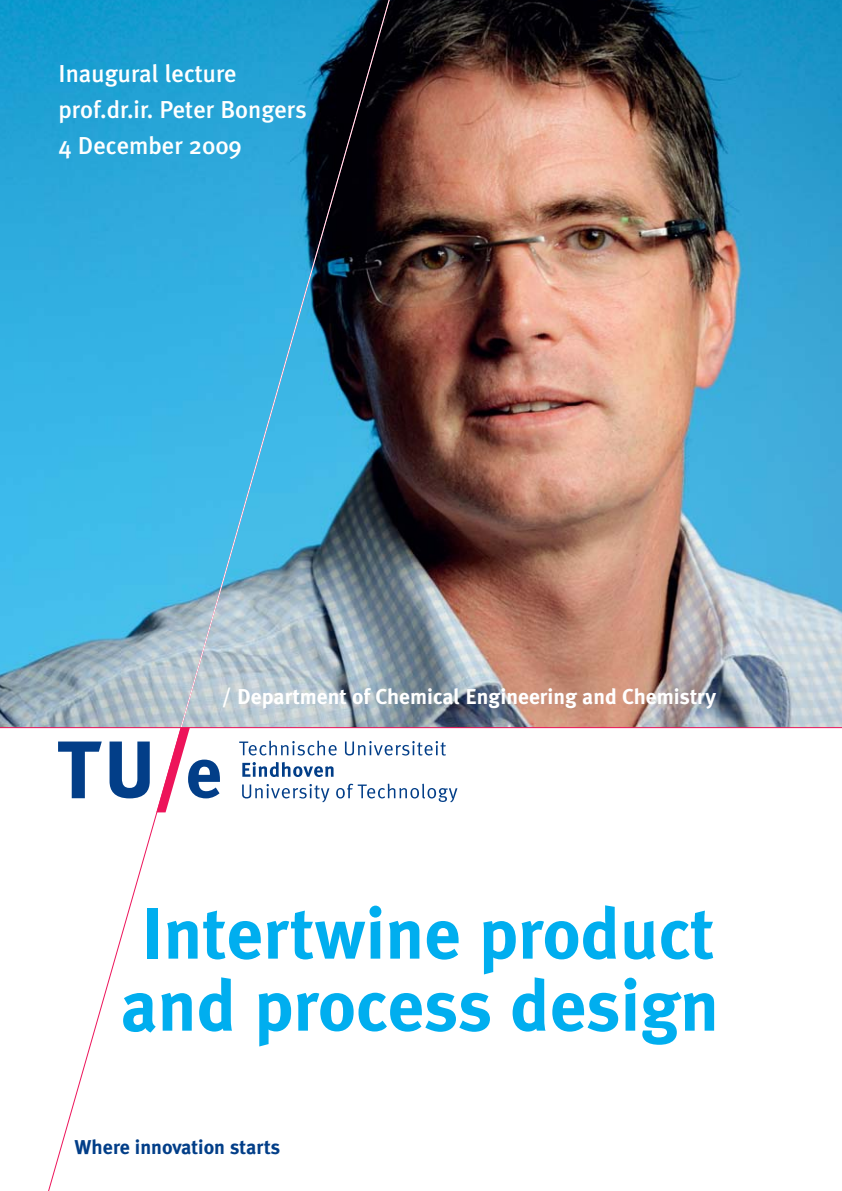
<style>
.page{position:relative;width:842px;height:1191px;background:#fff}
.page>*{position:absolute;margin:0;border:0;box-sizing:border-box;transform-origin:0 0}
.t1{font:700 72px/72px "Meta Plus";color:#00aeef}
.t2{font:500 24.4px/36px "Meta Plus";color:#fff}
.t3{font:700 21.6px "Meta Plus";color:#fff}
.t4{font:700 20px "Meta Plus";color:#023e88}
</style>
<div class="page">
<img style="left:0;top:0;width:841px;height:727px">
<svg style="left:44px;top:0;width:350px;height:1191px"></svg>
<svg style="left:180px;top:0;width:214px;height:727px;background:#448cab"></svg>
<svg style="left:58px;top:741px;width:44px;height:57px"></svg>
<svg style="left:110px;top:741px;width:40px;height:57px"></svg>
<svg style="left:156px;top:728px;width:64px;height:84px"></svg>
<svg style="left:239px;top:740px;width:207px;height:15px"></svg>
<svg style="left:242px;top:762px;width:92px;height:15px"></svg>
<svg style="left:242px;top:783px;width:215px;height:19px"></svg>
<hr style="left:0;top:727px;width:841px;height:1px;background:#ed145a">
<p class="t2" style="left:59px;top:57px;width:250px">Inaugural lecture prof.dr.ir. Peter Bongers<br>4 December 2009</p>
<p class="t3" style="left:222px;top:687px;width:496px">/ Department of Chemical Engineering and Chemistry</p>
<h1 class="t1" style="left:120px;top:901px;width:600px">Intertwine product and process design</h1>
<p class="t4" style="left:75px;top:1138px;width:207px">Where innovation starts</p>
</div>
